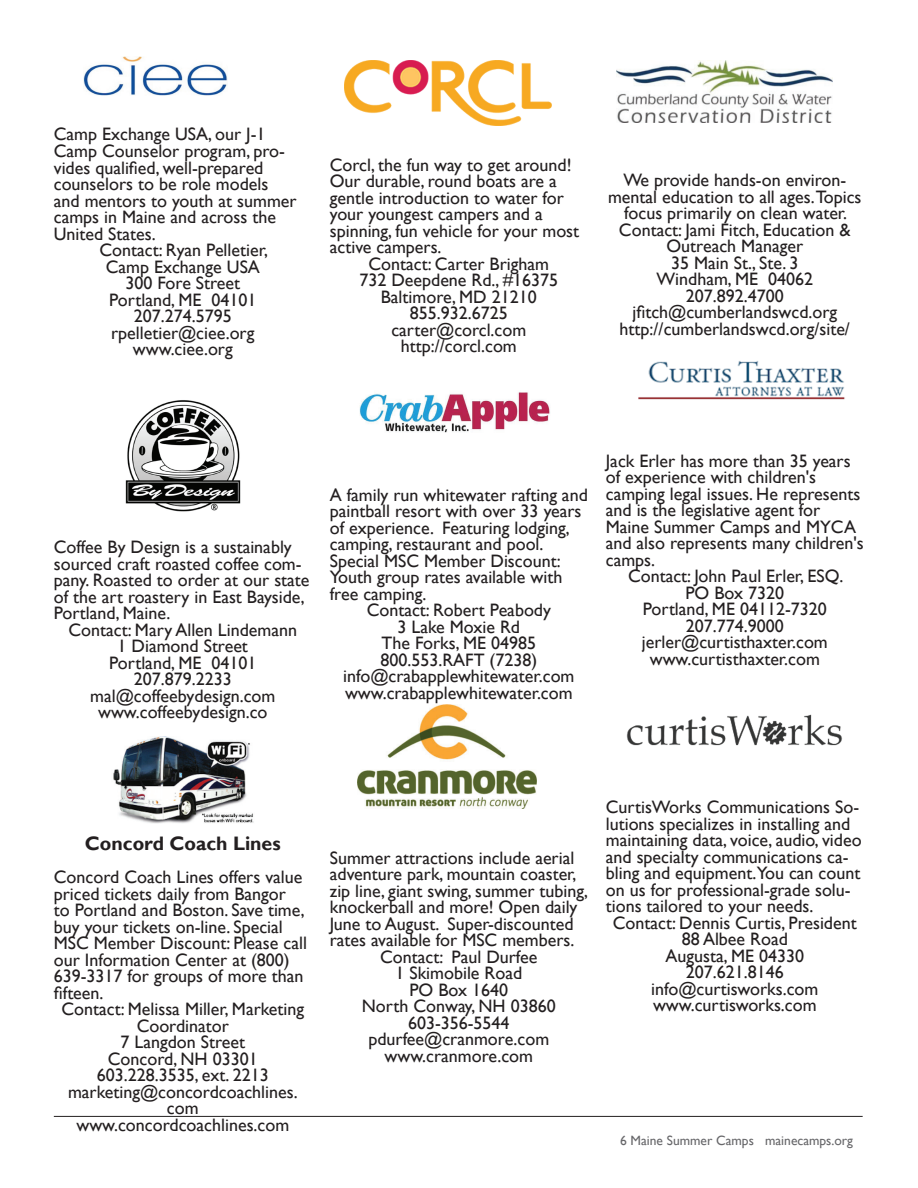
<style>
.page{position:relative;width:918px;height:1188px;background:#fff}
.page>*{position:absolute;margin:0;border:0;box-sizing:border-box;transform-origin:0 0}
.t1{font:700 19.5px "Gill Sans";color:#231f20}
.t2{font:18px/16.5px "Gill Sans";color:#231f20;text-align:center}
.t3{font:13.5px "Gill Sans";color:#67676a}
</style>
<div class="page">
<hr style="left:54px;top:1116px;width:809px;height:1px;background:#231f20">
<img style="left:83px;top:56px;width:144px;height:39px">
<img style="left:125px;top:400px;width:116px;height:112px">
<img style="left:113px;top:737px;width:141px;height:87px">
<img style="left:345px;top:61px;width:207px;height:64px">
<img style="left:359px;top:392px;width:191px;height:41px">
<img style="left:357px;top:704px;width:180px;height:104px">
<img style="left:616px;top:61px;width:216px;height:62px">
<img style="left:638px;top:361px;width:207px;height:39px">
<img style="left:627px;top:714px;width:215px;height:32px">
<p class="t2" style="left:54px;top:127px;width:213px">Camp Exchange USA, our J-1</p>
<p class="t2" style="left:54px;top:143px;width:233px">Camp Counselor program, pro-</p>
<p class="t2" style="left:54px;top:160px;width:211px">vides qualified, well-prepared</p>
<p class="t2" style="left:54px;top:176px;width:216px">counselors to be role models</p>
<p class="t2" style="left:54px;top:193px;width:244px">and mentors to youth at summer</p>
<p class="t2" style="left:54px;top:209px;width:224px">camps in Maine and across the</p>
<p class="t2" style="left:54px;top:226px;width:103px">United States.</p>
<p class="t2" style="left:99px;top:242px;width:170px">Contact: Ryan Pelletier,</p>
<p class="t2" style="left:106px;top:259px;width:156px">Camp Exchange USA</p>
<p class="t2" style="left:125px;top:275px;width:116px">300 Fore Street</p>
<p class="t2" style="left:109px;top:292px;width:149px">Portland, ME 04101</p>
<p class="t2" style="left:134px;top:308px;width:99px">207.274.5795</p>
<p class="t2" style="left:111px;top:325px;width:145px">rpelletier@ciee.org</p>
<p class="t2" style="left:133px;top:341px;width:101px">www.ciee.org</p>
<p class="t2" style="left:330px;top:157px;width:243px">Corcl, the fun way to get around!</p>
<p class="t2" style="left:330px;top:173px;width:229px">Our durable, round boats are a</p>
<p class="t2" style="left:330px;top:190px;width:236px">gentle introduction to water for</p>
<p class="t2" style="left:330px;top:206px;width:214px">your youngest campers and a</p>
<p class="t2" style="left:330px;top:223px;width:251px">spinning, fun vehicle for your most</p>
<p class="t2" style="left:330px;top:239px;width:113px">active campers.</p>
<p class="t2" style="left:369px;top:256px;width:182px">Contact: Carter Brigham</p>
<p class="t2" style="left:359px;top:272px;width:200px">732 Deepdene Rd., #16375</p>
<p class="t2" style="left:381px;top:289px;width:157px">Baltimore, MD 21210</p>
<p class="t2" style="left:410px;top:305px;width:99px">855.932.6725</p>
<p class="t2" style="left:391px;top:322px;width:136px">carter@corcl.com</p>
<p class="t2" style="left:401px;top:338px;width:118px">http://corcl.com</p>
<p class="t2" style="left:608px;top:172px;width:255px">We provide hands-on environ&shy;mental education to all ages.Topics focus primarily on clean water.<br>Contact: Jami Fitch, Education &amp;<br>Outreach Manager<br>35 Main St., Ste. 3<br>Windham, ME 04062<br>207.892.4700 jfitch@cumberlandswcd.org http://cumberlandswcd.org/site/</p>
<p class="t2" style="left:54px;top:539px;width:257px;text-align:left">Coffee By Design is a sustainably sourced craft roasted coffee com&shy;pany. Roasted to order at our state of the art roastery in East Bayside,<br>Portland, Maine.</p>
<p class="t2" style="left:69px;top:622px;width:230px">Contact: Mary Allen Lindemann<br>1 Diamond Street<br>Portland, ME 04101<br>207.879.2233 mal@coffeebydesign.com www.coffeebydesign.co</p>
<p class="t2" style="left:330px;top:487px;width:260px">A family run whitewater rafting and</p>
<p class="t2" style="left:330px;top:503px;width:253px">paintball resort with over 33 years</p>
<p class="t2" style="left:330px;top:520px;width:241px">of experience. Featuring lodging,</p>
<p class="t2" style="left:330px;top:536px;width:215px">camping, restaurant and pool.</p>
<p class="t2" style="left:330px;top:553px;width:232px">Special MSC Member Discount:</p>
<p class="t2" style="left:330px;top:569px;width:234px">Youth group rates available with</p>
<p class="t2" style="left:330px;top:586px;width:98px">free camping.</p>
<p class="t2" style="left:367px;top:602px;width:186px">Contact: Robert Peabody</p>
<p class="t2" style="left:398px;top:619px;width:124px">3 Lake Moxie Rd</p>
<p class="t2" style="left:382px;top:635px;width:156px">The Forks, ME 04985</p>
<p class="t2" style="left:380px;top:652px;width:158px">800.553.RAFT (7238)</p>
<p class="t2" style="left:343px;top:668px;width:233px">info@crabapplewhitewater.com</p>
<p class="t2" style="left:345px;top:685px;width:229px">www.crabapplewhitewater.com</p>
<p class="t2" style="left:606px;top:453px;width:260px;text-align:left">Jack Erler has more than 35 years of experience with children's camping legal issues. He represents and is the legislative agent for<br>Maine Summer Camps and MYCA and also represents many children's camps.</p>
<p class="t2" style="left:628px;top:568px;width:217px">Contact: John Paul Erler, ESQ.<br>PO Box 7320<br>Portland, ME 04112-7320<br>207.774.9000 jerler@curtisthaxter.com www.curtisthaxter.com</p>
<p class="t1" style="left:85px;top:832px;width:197px">Concord Coach Lines</p>
<p class="t2" style="left:54px;top:869px;width:250px">Concord Coach Lines offers value</p>
<p class="t2" style="left:54px;top:886px;width:234px">priced tickets daily from Bangor</p>
<p class="t2" style="left:54px;top:902px;width:252px">to Portland and Boston. Save time,</p>
<p class="t2" style="left:54px;top:919px;width:231px">buy your tickets on-line. Special</p>
<p class="t2" style="left:54px;top:935px;width:255px">MSC Member Discount: Please call</p>
<p class="t2" style="left:54px;top:952px;width:237px">our Information Center at (800)</p>
<p class="t2" style="left:54px;top:968px;width:251px">639-3317 for groups of more than</p>
<p class="t2" style="left:54px;top:985px;width:51px">fifteen.</p>
<p class="t2" style="left:62px;top:1001px;width:244px">Contact: Melissa Miller, Marketing</p>
<p class="t2" style="left:137px;top:1018px;width:94px">Coordinator</p>
<p class="t2" style="left:121px;top:1034px;width:126px">7 Langdon Street</p>
<p class="t2" style="left:108px;top:1051px;width:151px">Concord, NH 03301</p>
<p class="t2" style="left:97px;top:1067px;width:173px">603.228.3535, ext. 2213</p>
<p class="t2" style="left:68px;top:1084px;width:231px">marketing@concordcoachlines.</p>
<p class="t2" style="left:167px;top:1100px;width:33px">com</p>
<p class="t2" style="left:76px;top:1117px;width:214px">www.concordcoachlines.com</p>
<p class="t2" style="left:330px;top:850px;width:246px">Summer attractions include aerial</p>
<p class="t2" style="left:330px;top:866px;width:248px">adventure park, mountain coaster,</p>
<p class="t2" style="left:330px;top:883px;width:260px">zip line, giant swing, summer tubing,</p>
<p class="t2" style="left:330px;top:899px;width:249px">knockerball and more! Open daily</p>
<p class="t2" style="left:330px;top:916px;width:245px">June to August. Super-discounted</p>
<p class="t2" style="left:330px;top:932px;width:246px">rates available for MSC members.</p>
<p class="t2" style="left:380px;top:949px;width:159px">Contact: Paul Durfee</p>
<p class="t2" style="left:395px;top:965px;width:128px">1 Skimobile Road</p>
<p class="t2" style="left:409px;top:982px;width:100px">PO Box 1640</p>
<p class="t2" style="left:362px;top:998px;width:195px">North Conway, NH 03860</p>
<p class="t2" style="left:408px;top:1015px;width:103px">603-356-5544</p>
<p class="t2" style="left:368px;top:1031px;width:182px">pdurfee@cranmore.com</p>
<p class="t2" style="left:385px;top:1048px;width:150px">www.cranmore.com</p>
<p class="t2" style="left:606px;top:799px;width:255px">CurtisWorks Communications So-</p>
<p class="t2" style="left:606px;top:816px;width:246px">lutions specializes in installing and</p>
<p class="t2" style="left:606px;top:832px;width:257px">maintaining data, voice, audio, video</p>
<p class="t2" style="left:606px;top:849px;width:244px">and specialty communications ca-</p>
<p class="t2" style="left:606px;top:865px;width:256px">bling and equipment.You can count</p>
<p class="t2" style="left:606px;top:882px;width:246px">on us for professional-grade solu-</p>
<p class="t2" style="left:606px;top:898px;width:209px">tions tailored to your needs.</p>
<p class="t2" style="left:613px;top:915px;width:245px">Contact: Dennis Curtis, President</p>
<p class="t2" style="left:682px;top:931px;width:108px">88 Albee Road</p>
<p class="t2" style="left:666px;top:948px;width:140px">Augusta, ME 04330</p>
<p class="t2" style="left:686px;top:964px;width:99px">207.621.8146</p>
<p class="t2" style="left:651px;top:981px;width:169px">info@curtisworks.com</p>
<p class="t2" style="left:653px;top:997px;width:165px">www.curtisworks.com</p>
<p class="t3" style="left:620px;top:1132px;width:234px">6 Maine Summer Camps mainecamps.org</p>
</div>
